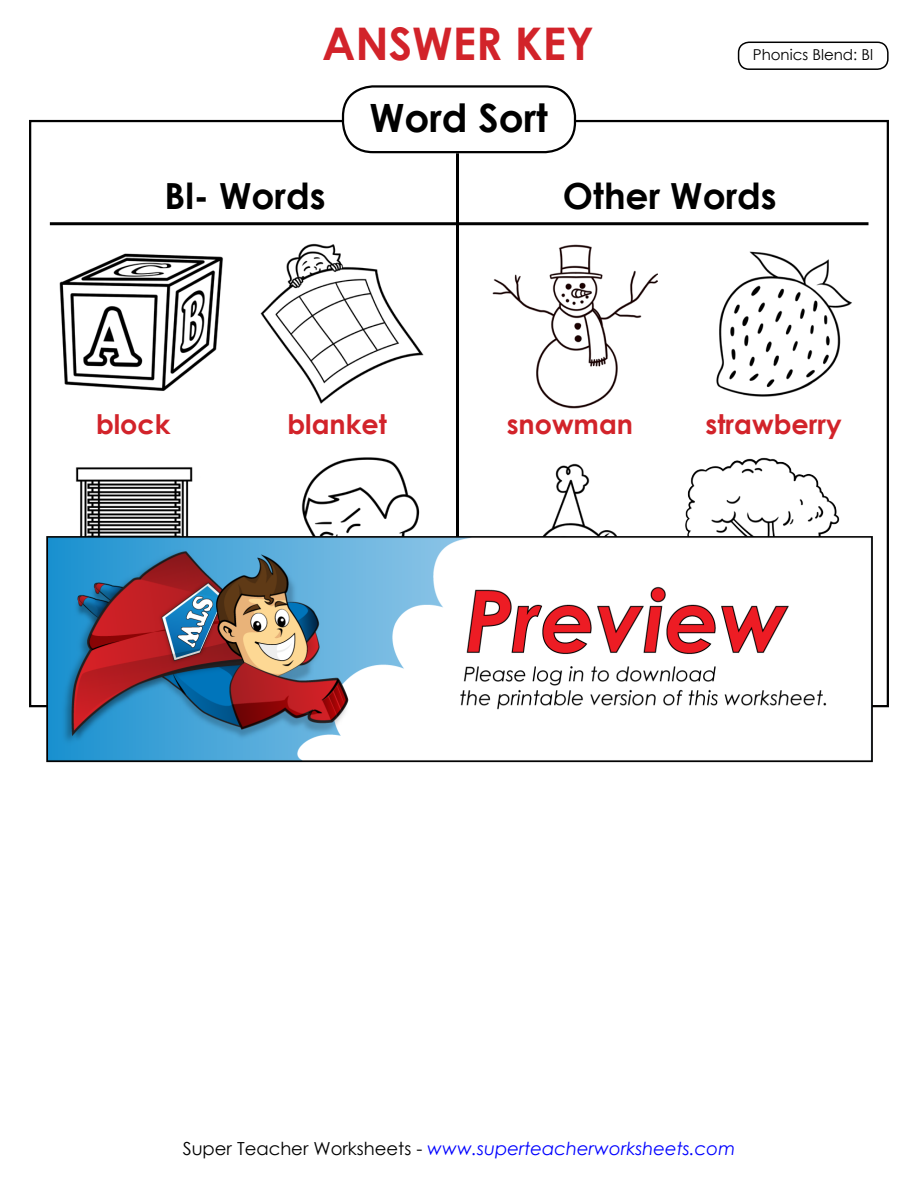
<style>
.page{position:relative;width:918px;height:1188px;background:#fff}
.page>*{position:absolute;margin:0;border:0;box-sizing:border-box;transform-origin:0 0}
.t1{font:700 45px "Century Gothic 2";color:#d2232a}
.t2{font:700 39px "Century Gothic 2";color:#000}
.t3{font:700 36px "Century Gothic 2";color:#000}
.t4{font:700 27px "Century STW3";color:#d2232a}
.t5{font:italic 18px "Century Gothic 2";color:#00f}
.t6{font:15px "Century Gothic 2";color:#000}
.s1{font-style:normal;color:#000}
</style>
<div class="page">
<div style="left:342px;top:85px;width:234px;height:68px;border:2px solid #000;border-radius:30px"></div>
<div style="left:738px;top:42px;width:151px;height:28px;border:2px solid #000;border-radius:10px"></div>
<hr style="left:456px;top:153px;width:3px;height:537px;background:#000">
<hr style="left:50px;top:222px;width:819px;height:3px;background:#000">
<img style="left:59px;top:253px;width:164px;height:138px">
<img style="left:685px;top:457px;width:154px;height:61px">
<img style="left:555px;top:463px;width:35px;height:55px">
<img style="left:75px;top:467px;width:118px;height:51px">
<img style="left:301px;top:457px;width:119px;height:61px">
<img style="left:260px;top:243px;width:164px;height:161px">
<img style="left:716px;top:251px;width:136px;height:146px">
<img style="left:492px;top:244px;width:166px;height:165px">
<img style="left:39px;top:518px;width:833px;height:245px">
<h1 class="t1" style="left:322px;top:9px;width:273px">ANSWER KEY</h1>
<h2 class="t2" style="left:369px;top:89px;width:180px">Word Sort</h2>
<p class="t6" style="left:753px;top:44px;width:122px">Phonics Blend: Bl</p>
<h3 class="t3" style="left:164px;top:169px;width:163px">Bl- Words</h3>
<h3 class="t3" style="left:563px;top:169px;width:215px">Other Words</h3>
<h3 class="t4" style="left:96px;top:404px;width:76px">block</h3>
<h3 class="t4" style="left:287px;top:404px;width:101px">blanket</h3>
<h3 class="t4" style="left:507px;top:404px;width:128px">snowman</h3>
<h3 class="t4" style="left:706px;top:404px;width:138px">strawberry</h3>
<p class="t5" style="left:183px;top:1136px;width:554px"><span class="s1">Super Teacher Worksheets -</span> www.superteacherworksheets.com</p>
</div>
